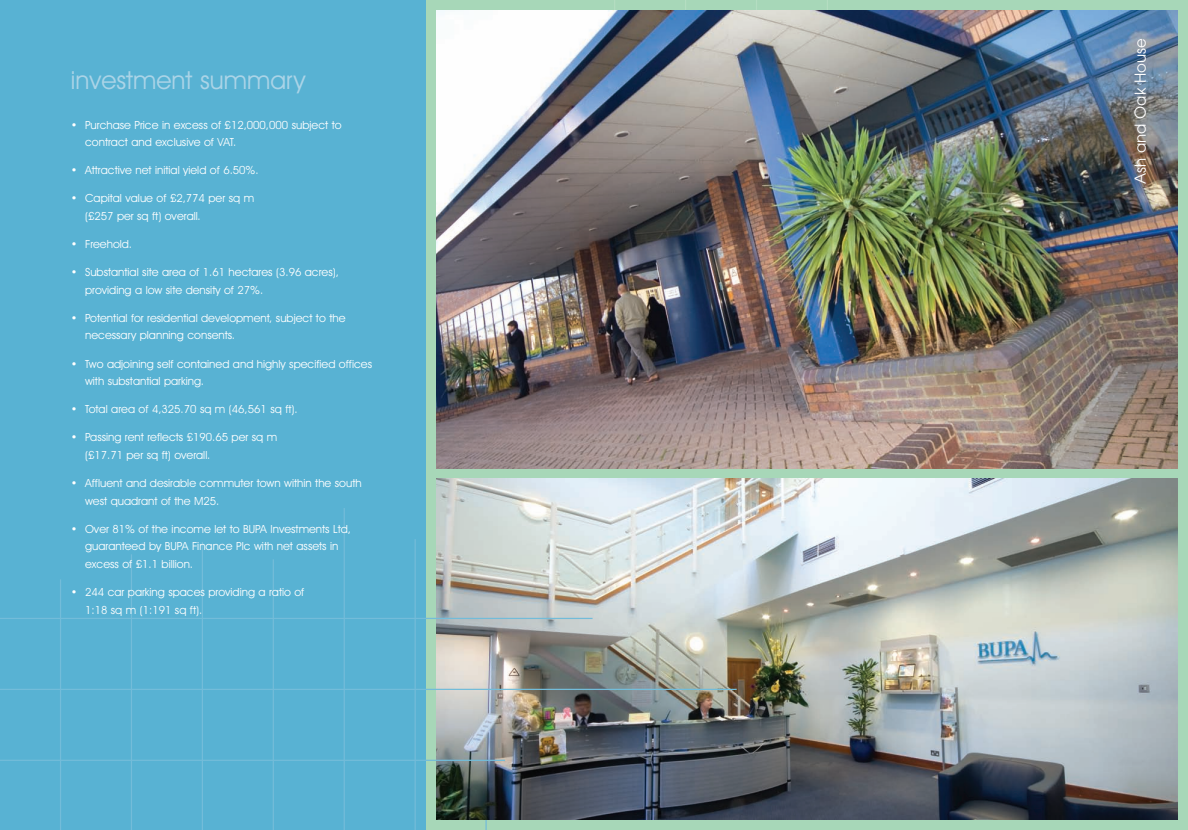
<style>
.page{position:relative;width:1188px;height:830px;background:#fff}
.page>*{position:absolute;margin:0;border:0;box-sizing:border-box;transform-origin:0 0}
.t1{font:25px "Avant Garde IT Cby BT";color:#abd4e7}
.t2{font:15px "Avant Garde";color:#fff}
.t3{font:11.25px/17.5px "Avant Garde IT Cby BT";color:#fff}
</style>
<div class="page">
<div style="left:425px;top:0;width:762px;height:829px;background:#a7d7b8"></div>
<div style="left:0;top:0;width:425px;height:829px;background:#58b2d3"></div>
<hr style="left:485px;top:673px;width:1px;height:156px;background:#73bcd9">
<hr style="left:826px;top:0;width:1px;height:289px;background:#b4ddc1">
<hr style="left:755px;top:0;width:2px;height:271px;background:#b4ddc1">
<hr style="left:684px;top:0;width:2px;height:323px;background:#b4ddc1">
<hr style="left:614px;top:0;width:1px;height:291px;background:#b4ddc1">
<img style="left:436px;top:11px;width:740px;height:457px">
<img style="left:436px;top:478px;width:740px;height:341px">
<hr style="left:60px;top:579px;width:1px;height:250px;background:#73bcd9">
<hr style="left:131px;top:554px;width:1px;height:275px;background:#73bcd9">
<hr style="left:202px;top:541px;width:1px;height:288px;background:#73bcd9">
<hr style="left:272px;top:559px;width:2px;height:270px;background:#73bcd9">
<hr style="left:343px;top:508px;width:2px;height:321px;background:#73bcd9">
<hr style="left:414px;top:539px;width:1px;height:290px;background:#73bcd9">
<hr style="left:0;top:617px;width:592px;height:1px;background:#73bcd9">
<hr style="left:0;top:688px;width:736px;height:1px;background:#73bcd9">
<hr style="left:0;top:759px;width:505px;height:1px;background:#73bcd9">
<h1 class="t1" style="left:71px;top:71px;width:236px">investment summary</h1>
<p class="t3" style="left:85px;top:117px;width:258px;text-indent:-14px">• Purchase Price in excess of £12,000,000 subject to contract and exclusive of VAT.</p>
<p class="t3" style="left:71px;top:162px;width:189px">• Attractive net initial yield of 6.50%.</p>
<p class="t3" style="left:85px;top:190px;width:170px;text-indent:-14px">• Capital value of £2,774 per sq m (£257 per sq ft) overall.</p>
<p class="t3" style="left:71px;top:236px;width:63px">• Freehold.</p>
<p class="t3" style="left:85px;top:264px;width:255px;text-indent:-14px">• Substantial site area of 1.61 hectares (3.96 acres), providing a low site density of 27%.</p>
<p class="t3" style="left:85px;top:310px;width:262px;text-indent:-14px">• Potential for residential development, subject to the necessary planning consents.</p>
<p class="t3" style="left:85px;top:355px;width:288px;text-indent:-14px">• Two adjoining self contained and highly specified offices with substantial parking.</p>
<p class="t3" style="left:71px;top:401px;width:228px">• Total area of 4,325.70 sq m (46,561 sq ft).</p>
<p class="t3" style="left:85px;top:429px;width:194px;text-indent:-14px">• Passing rent reflects £190.65 per sq m (£17.71 per sq ft) overall.</p>
<p class="t3" style="left:85px;top:475px;width:278px;text-indent:-14px">• Affluent and desirable commuter town within the south west quadrant of the M25.</p>
<p class="t3" style="left:85px;top:520px;width:267px;text-indent:-14px">• Over 81% of the income let to BUPA Investments Ltd, guaranteed by BUPA Finance Plc with net assets in excess of £1.1 billion.</p>
<p class="t3" style="left:85px;top:584px;width:221px;text-indent:-14px">• 244 car parking spaces providing a ratio of<br>1:18 sq m (1:191 sq ft).</p>
<h2 class="t2" style="left:1134px;top:183px;width:146px;rotate:-90deg">Ash and Oak House</h2>
</div>
